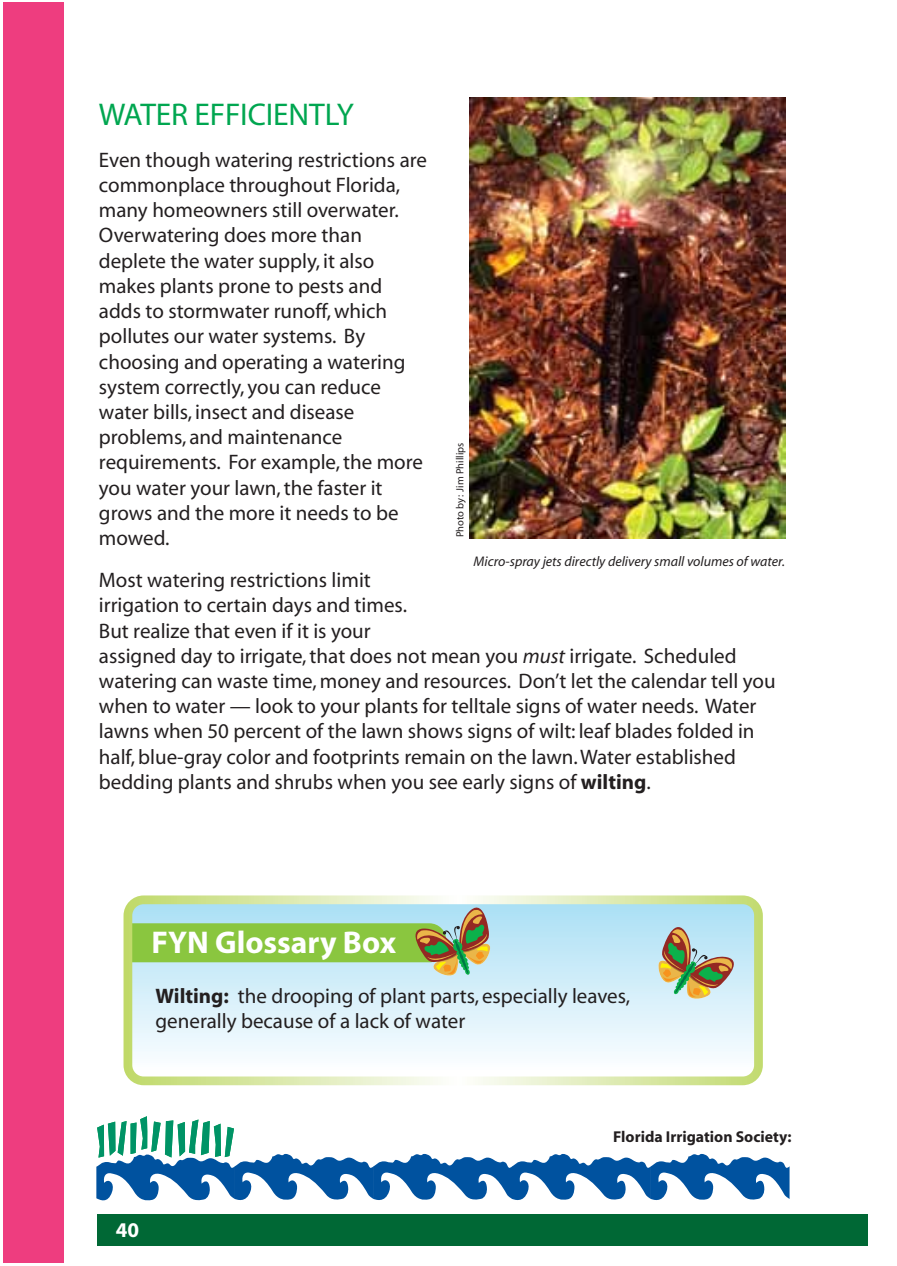
<style>
.page{position:relative;width:897px;height:1266px;background:#fff}
.page>*{position:absolute;margin:0;border:0;box-sizing:border-box;transform-origin:0 0}
.t1{font:31.5px "Myriad Pro";letter-spacing:-.005em;color:#00a650}
.t2{font:700 31.5px "Myriad";color:#fff}
.t3{font:21px/25.2px "Myriad";color:#231f20}
.t4{font:700 21px "Myriad";color:#fff}
.t5{font:700 15.75px "Myriad";color:#231f20}
.t6{font:italic 14px "Myriad";color:#231f20}
.t7{font:10.5px "Myriad";color:#231f20}
.s1{font-style:italic}
.s2{font-weight:700}
</style>
<div class="page">
<div style="left:97px;top:1213px;width:769px;height:31px;background:#006835"></div>
<div style="left:3px;top:3px;width:60px;height:1260px;background:#ee3d7f"></div>
<svg style="left:96px;top:1116px;width:693px;height:84px"></svg>
<img style="left:469px;top:97px;width:315px;height:441px">
<svg style="left:123px;top:895px;width:639px;height:190px"></svg>
<svg style="left:657px;top:916px;width:87px;height:84px;background:#b0bead"></svg>
<svg style="left:128px;top:898px;width:362px;height:80px;background:#a6cf95"></svg>
<p class="t1" style="left:99px;top:102px;width:256px">WATER EFFICIENTLY</p>
<p class="t3" style="left:99px;top:149px;width:329px">Even though watering restrictions are commonplace throughout Florida, many homeowners still overwater.<br>Overwatering does more than deplete the water supply, it also makes plants prone to pests and adds to stormwater runoff, which pollutes our water systems. By choosing and operating a watering system correctly, you can reduce water bills, insect and disease problems, and maintenance requirements. For example, the more you water your lawn, the faster it grows and the more it needs to be mowed.</p>
<p class="t3" style="left:99px;top:569px;width:678px">Most watering restrictions limit<br>irrigation to certain days and times.<br>But realize that even if it is your<br>assigned day to irrigate, that does not mean you <span class="s1">must</span> irrigate. Scheduled watering can waste time, money and resources. Don’t let the calendar tell you when to water — look to your plants for telltale signs of water needs. Water lawns when 50 percent of the lawn shows signs of wilt: leaf blades folded in half, blue-gray color and footprints remain on the lawn. Water established bedding plants and shrubs when you see early signs of <span class="s2">wilting</span>.</p>
<p class="t7" style="left:456px;top:537px;width:96px;rotate:-90deg">Photo by: Jim Phillips</p>
<p class="t6" style="left:473px;top:556px;width:313px">Micro-spray jets directly delivery small volumes of water.</p>
<p class="t2" style="left:151px;top:930px;width:246px">FYN Glossary Box</p>
<p class="t3" style="left:155px;top:984px;width:476px"><span class="s2">Wilting:</span> the drooping of plant parts, especially leaves, generally because of a lack of water</p>
<p class="t4" style="left:116px;top:1221px;width:25px">40</p>
<p class="t5" style="left:613px;top:1130px;width:180px">Florida Irrigation Society:</p>
</div>
